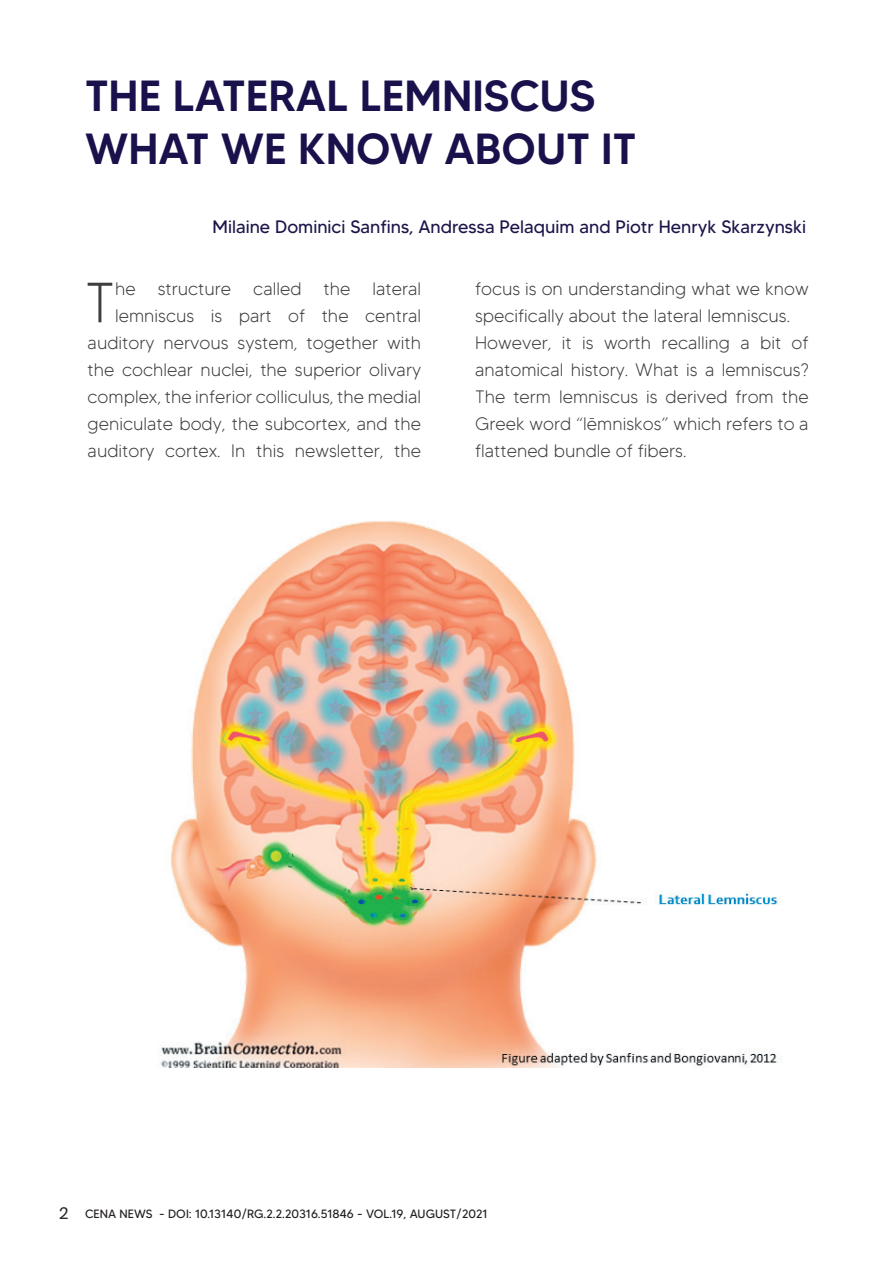
<style>
.page{position:relative;width:893px;height:1263px;background:#fff}
.page>*{position:absolute;margin:0;border:0;box-sizing:border-box;transform-origin:0 0}
.t1{font:300 56.55px "MADETOMMY";color:#3e3e3f}
.t2{font:500 43.5px/52.2px "MADETOMMY";color:#19114b}
.t3{font:300 18px/27px "MADETOMMY";color:#3e3e3f;text-align:right}
.t4{font:18px "MADETOMMY";color:#1b154a}
.t5{font:12px "MADETOMMY";letter-spacing:-.005em;color:#231f20}
.s1{font-family:"Poppins";font-size:16.5px}
</style>
<div class="page">
<img style="left:160px;top:520px;width:622px;height:547px">
<h2 class="t2" style="left:85px;top:70px;width:553px">THE LATERAL LEMNISCUS<br>WHAT WE KNOW ABOUT IT</h2>
<p class="t4" style="left:213px;top:215px;width:595px">Milaine Dominici Sanfins, Andressa Pelaquim and Piotr Henryk Skarzynski</p>
<p class="t3" style="left:88px;top:275px;width:335px">he structure called the lateral lemniscus is part of the central auditory nervous system, together with the cochlear nuclei, the superior olivary complex, the inferior colliculus, the medial geniculate body, the subcortex, and the auditory cortex. In this newsletter, the</p>
<p class="t3" style="left:475px;top:275px;width:335px;text-align:left">focus is on understanding what we know specifically about the lateral lemniscus.<br>However, it is worth recalling a bit of anatomical history. What is a lemniscus?<br>The term lemniscus is derived from the Greek word “lēmniskos” which refers to a flattened bundle of fibers.</p>
<h1 class="t1" style="left:85px;top:268px;width:32px">T</h1>
<p class="t5" style="left:59px;top:1206px;width:430px"><span class="s1">2</span> CENA NEWS - DOI: 10.13140/RG.2.2.20316.51846 - VOL.19, AUGUST/2021</p>
</div>
